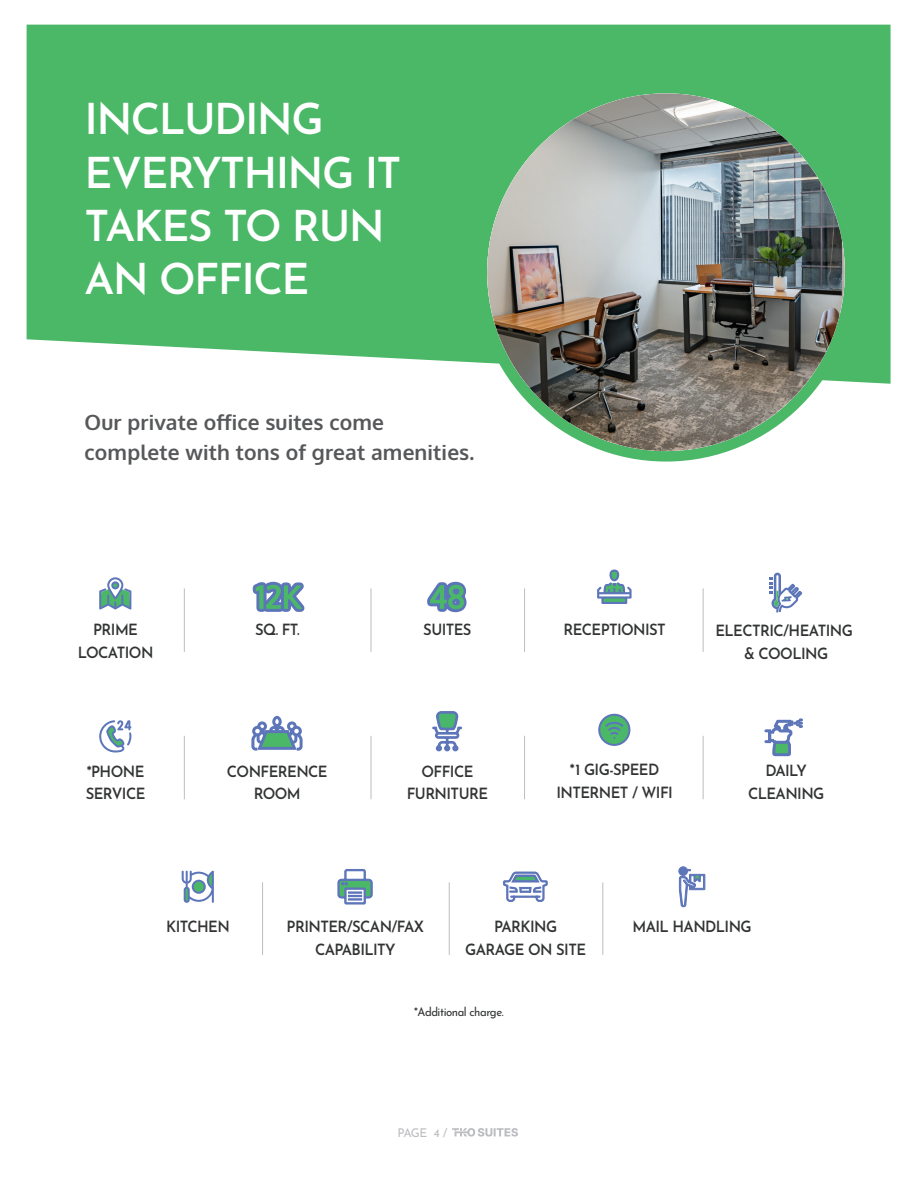
<style>
.page{position:relative;width:918px;height:1188px;background:#fff}
.page>*{position:absolute;margin:0;border:0;box-sizing:border-box;transform-origin:0 0}
.t1{font:100 42.75px/53.4px "Josefin Sans";letter-spacing:-.04em;color:#fff}
.t2{font:30.3px "Oxygen";color:#4bb868}
.t3{font:700 21px/30px "Oxygen";letter-spacing:.005em;color:#57585a}
.t4{font:100 15.6px/23px "Josefin Sans";letter-spacing:-.04em;color:#323333;text-align:center;scale:.95 1}
.t5{font:100 12px "Josefin Sans";letter-spacing:-.04em;color:#323333;scale:.95 1}
.t6{font:100 12px "Josefin Sans";color:#bcbdc0}
</style>
<div class="page">
<svg style="left:427px;top:581px;width:40px;height:32px"></svg>
<svg style="left:27px;top:25px;width:864px;height:359px;background:#57bd72"></svg>
<svg style="left:452px;top:1128px;width:66px;height:9px"></svg>
<svg style="left:99px;top:577px;width:32px;height:33px"></svg>
<svg style="left:99px;top:720px;width:32px;height:32px"></svg>
<div style="left:764px;top:729px;width:7px;height:14px;border:3px solid #5d75b9"></div>
<svg style="left:767px;top:718px;width:35px;height:39px"></svg>
<div style="left:475px;top:80px;width:382px;height:382px;border:12px solid #4bb868;border-radius:50%"></div>
<svg style="left:598px;top:714px;width:32px;height:32px"></svg>
<svg style="left:770px;top:573px;width:32px;height:39px"></svg>
<svg style="left:432px;top:711px;width:30px;height:41px"></svg>
<hr style="left:184px;top:588px;width:1px;height:64px;background:#bcbdc0">
<hr style="left:371px;top:588px;width:1px;height:64px;background:#bcbdc0">
<hr style="left:524px;top:588px;width:1px;height:64px;background:#bcbdc0">
<hr style="left:184px;top:736px;width:1px;height:63px;background:#bcbdc0">
<hr style="left:371px;top:736px;width:1px;height:63px;background:#bcbdc0">
<hr style="left:524px;top:736px;width:1px;height:63px;background:#bcbdc0">
<hr style="left:703px;top:588px;width:1px;height:64px;background:#bcbdc0">
<hr style="left:703px;top:736px;width:1px;height:63px;background:#bcbdc0">
<img style="left:487px;top:93px;width:358px;height:358px;border-radius:179px">
<svg style="left:597px;top:570px;width:35px;height:34px"></svg>
<div style="left:272px;top:716px;width:10px;height:11px;border:3px solid #5d75b9;border-radius:50%"></div>
<div style="left:257px;top:721px;width:10px;height:10px;border:3px solid #5d75b9;border-radius:50%"></div>
<div style="left:287px;top:721px;width:10px;height:10px;border:3px solid #5d75b9;border-radius:50%"></div>
<svg style="left:251px;top:723px;width:52px;height:28px"></svg>
<svg style="left:252px;top:581px;width:53px;height:31px"></svg>
<hr style="left:262px;top:882px;width:1px;height:73px;background:#bcbdc0">
<hr style="left:449px;top:882px;width:1px;height:73px;background:#bcbdc0">
<hr style="left:602px;top:882px;width:1px;height:73px;background:#bcbdc0">
<svg style="left:503px;top:871px;width:45px;height:31px"></svg>
<svg style="left:337px;top:869px;width:36px;height:36px"></svg>
<svg style="left:182px;top:871px;width:32px;height:32px"></svg>
<svg style="left:678px;top:866px;width:28px;height:42px"></svg>
<h1 class="t1" style="left:85px;top:89px;width:318px">INCLUDING<br>EVERYTHING IT<br>TAKES TO RUN<br>AN OFFICE</h1>
<h3 class="t3" style="left:85px;top:408px;width:391px">Our private office suites come complete with tons of great amenities.</h3>
<p class="t4" style="left:78px;top:617px;width:81px">PRIME<br>LOCATION</p>
<h2 class="t2" style="left:256px;top:577px;width:46px">12K</h2>
<p class="t4" style="left:255px;top:617px;width:48px">SQ. FT.</p>
<h2 class="t2" style="left:429px;top:577px;width:37px">48</h2>
<p class="t4" style="left:423px;top:617px;width:52px">SUITES</p>
<p class="t4" style="left:563px;top:617px;width:109px">RECEPTIONIST</p>
<p class="t4" style="left:715px;top:618px;width:146px">ELECTRIC/HEATING &amp; COOLING</p>
<p class="t4" style="left:556px;top:757px;width:124px">*1 GIG-SPEED<br>INTERNET / WIFI</p>
<p class="t4" style="left:86px;top:758px;width:64px;text-align:left">*PHONE<br>SERVICE</p>
<p class="t4" style="left:748px;top:758px;width:82px">DAILY<br>CLEANING</p>
<p class="t4" style="left:227px;top:758px;width:108px">CONFERENCE<br>ROOM</p>
<p class="t4" style="left:407px;top:758px;width:87px">OFFICE<br>FURNITURE</p>
<p class="t4" style="left:166px;top:914px;width:69px">KITCHEN</p>
<p class="t4" style="left:632px;top:914px;width:127px">MAIL HANDLING</p>
<p class="t4" style="left:287px;top:914px;width:146px">PRINTER/SCAN/FAX<br>CAPABILITY</p>
<p class="t4" style="left:465px;top:914px;width:129px">PARKING<br>GARAGE ON SITE</p>
<p class="t5" style="left:414px;top:1003px;width:96px">*Additional charge.</p>
<p class="t6" style="left:398px;top:1124px;width:51px">PAGE 4 /</p>
</div>
